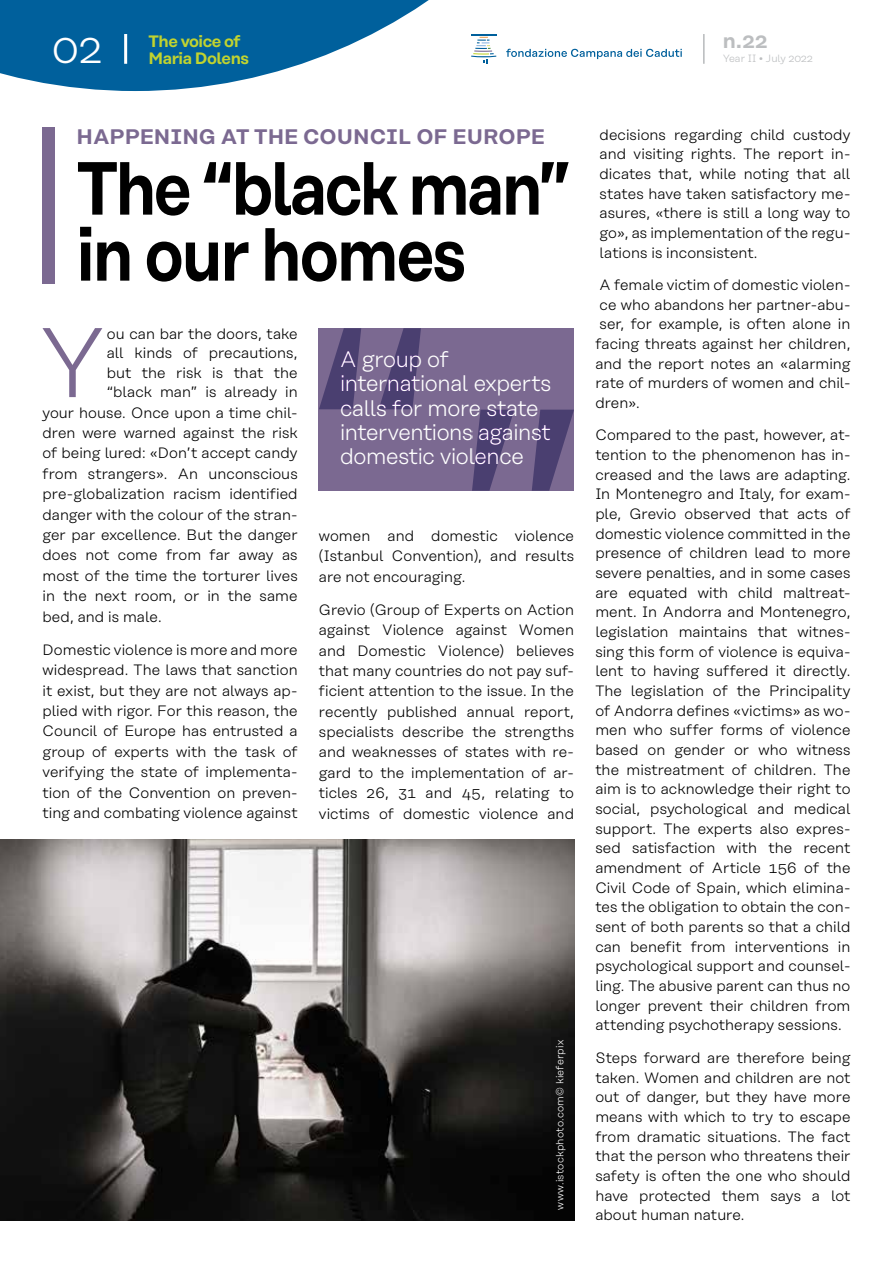
<style>
.page{position:relative;width:893px;height:1263px;background:#fff}
.page>*{position:absolute;margin:0;border:0;box-sizing:border-box;transform-origin:0 0}
.t1{font:300 98.55px "Rational Text";color:#7b6991}
.t2{font:600 75px/66px "Rational Text";letter-spacing:-.035em;color:#000;scale:.87 1}
.t3{font:300 42px "Rational Text";color:#fff}
.t4{font:300 22.5px/24px "Rational Text";letter-spacing:-.015em;color:#fff}
.t5{font:600 21px "Rational Text";color:#7b6991}
.t6{font:600 21px "Rational Text";color:#bcbec0}
.t7{font:600 16.5px/16.5px "Rational Text";letter-spacing:-.03em;color:#c1d32f}
.t8{font:300 15px/19.6px "Rational Text";letter-spacing:.005em;color:#000;text-align:justify}
.t9{font:300 10.5px "Rational Text";letter-spacing:.02em;color:#fff}
.t10{font:300 10.5px "Rational Text";color:#bcbec0}
</style>
<div class="page">
<svg style="left:506px;top:49px;width:176px;height:10px"></svg>
<svg style="left:471px;top:34px;width:25px;height:30px"></svg>
<svg style="left:0;top:0;width:429px;height:91px"></svg>
<hr style="left:124px;top:34px;width:3px;height:30px;background:#fff">
<hr style="left:703px;top:34px;width:2px;height:30px;background:#bcbec0">
<div style="left:43px;top:128px;width:12px;height:156px;background:#7b6991"></div>
<div style="left:319px;top:328px;width:255px;height:163px;background:#7b6991"></div>
<svg style="left:319px;top:328px;width:102px;height:81px"></svg>
<svg style="left:472px;top:410px;width:102px;height:81px"></svg>
<img style="left:0;top:840px;width:574px;height:380px">
<p class="t7" style="left:148px;top:33px;width:102px">The voice of<br>Maria Dolens</p>
<h3 class="t3" style="left:52px;top:25px;width:53px">02</h3>
<h3 class="t6" style="left:723px;top:28px;width:46px">n.22</h3>
<p class="t10" style="left:723px;top:53px;width:91px">Year II • July 2022</p>
<h3 class="t5" style="left:77px;top:125px;width:470px">HAPPENING AT THE COUNCIL OF EUROPE</h3>
<h2 class="t2" style="left:77px;top:155px;width:570px">The “black man” in our homes</h2>
<h1 class="t1" style="left:38px;top:307px;width:70px">Y</h1>
<p class="t8" style="left:107px;top:324px;width:192px">ou can bar the doors, take</p>
<p class="t8" style="left:107px;top:343px;width:192px">all kinds of precautions,</p>
<p class="t8" style="left:107px;top:363px;width:192px">but the risk is that the</p>
<p class="t8" style="left:107px;top:382px;width:192px">“black man” is already in</p>
<p class="t8" style="left:43px;top:402px;width:257px">your house. Once upon a time chil-</p>
<p class="t8" style="left:43px;top:423px;width:257px">dren were warned against the risk</p>
<p class="t8" style="left:43px;top:443px;width:257px">of being lured: «Don’t accept candy</p>
<p class="t8" style="left:43px;top:464px;width:257px">from strangers». An unconscious</p>
<p class="t8" style="left:43px;top:484px;width:257px">pre-globalization racism identified</p>
<p class="t8" style="left:43px;top:504px;width:257px">danger with the colour of the stran-</p>
<p class="t8" style="left:43px;top:525px;width:257px">ger par excellence. But the danger</p>
<p class="t8" style="left:43px;top:545px;width:257px">does not come from far away as</p>
<p class="t8" style="left:43px;top:566px;width:257px">most of the time the torturer lives</p>
<p class="t8" style="left:43px;top:586px;width:257px">in the next room, or in the same</p>
<p class="t8" style="left:43px;top:606px;width:121px">bed, and is male.</p>
<p class="t8" style="left:43px;top:639px;width:257px;line-height:20.4px">Domestic violence is more and more widespread. The laws that sanction it exist, but they are not always ap&shy;plied with rigor. For this reason, the Council of Europe has entrusted a group of experts with the task of verifying the state of implementa&shy;tion of the Convention on preven&shy;ting and combating violence against</p>
<h3 class="t4" style="left:340px;top:348px;width:212px">A group of international experts calls for more state interventions against domestic violence</h3>
<p class="t8" style="left:319px;top:525px;width:257px;line-height:20.4px">women and domestic violence (Istanbul Convention), and results are not encouraging.</p>
<p class="t8" style="left:319px;top:599px;width:257px;line-height:20.4px">Grevio (Group of Experts on Action against Violence against Women and Domestic Violence) believes that many countries do not pay suf&shy;ficient attention to the issue. In the recently published annual report, specialists describe the strengths and weaknesses of states with re&shy;gard to the implementation of ar&shy;ticles 26, 31 and 45, relating to victims of domestic violence and</p>
<p class="t9" style="left:554px;top:1210px;width:171px;rotate:-90deg">www.istockphoto.com© kieferpix</p>
<p class="t8" style="left:600px;top:124px;width:252px">decisions regarding child custody and visiting rights. The report in&shy;dicates that, while noting that all states have taken satisfactory me&shy;asures, «there is still a long way to go», as implementation of the regu&shy;lations is inconsistent.</p>
<p class="t8" style="left:595px;top:275px;width:257px">A female victim of domestic violen&shy;ce who abandons her partner-abu&shy;ser, for example, is often alone in facing threats against her children, and the report notes an «alarming rate of murders of women and chil&shy;dren».</p>
<p class="t8" style="left:595px;top:425px;width:257px">Compared to the past, however, at&shy;tention to the phenomenon has in&shy;creased and the laws are adapting.<br>In Montenegro and Italy, for exam&shy;ple, Grevio observed that acts of domestic violence committed in the presence of children lead to more severe penalties, and in some cases are equated with child maltreat&shy;ment. In Andorra and Montenegro, legislation maintains that witnes&shy;sing this form of violence is equiva&shy;lent to having suffered it directly.<br>The legislation of the Principality of Andorra defines «victims» as wo&shy;men who suffer forms of violence based on gender or who witness the mistreatment of children. The aim is to acknowledge their right to social, psychological and medical support. The experts also expres&shy;sed satisfaction with the recent amendment of Article 156 of the Civil Code of Spain, which elimina&shy;tes the obligation to obtain the con&shy;sent of both parents so that a child can benefit from interventions in psychological support and counsel&shy;ling. The abusive parent can thus no longer prevent their children from attending psychotherapy sessions.</p>
<p class="t8" style="left:595px;top:1048px;width:257px">Steps forward are therefore being taken. Women and children are not out of danger, but they have more means with which to try to escape from dramatic situations. The fact that the person who threatens their safety is often the one who should have protected them says a lot about human nature.</p>
</div>
